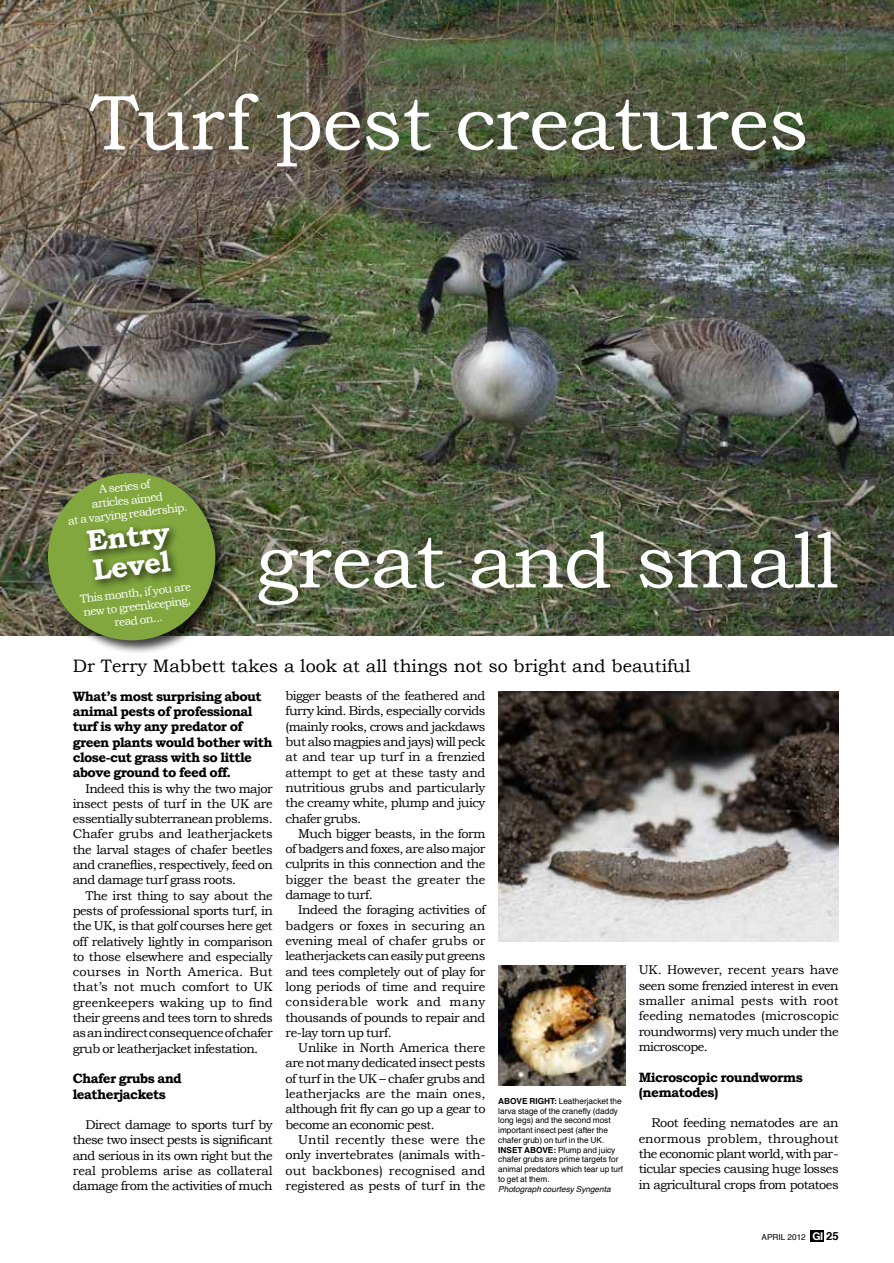
<style>
.page{position:relative;width:894px;height:1263px;background:#fff}
.page>*{position:absolute;margin:0;border:0;box-sizing:border-box;transform-origin:0 0}
.t1{font:78px "Bookman Old Style";letter-spacing:-.01em;color:#fff}
.t2{font:700 29.25px/29.2px "Bookman Old Style";color:#fff}
.t3{font:18px "Bookman Old Style";color:#000}
.t4{font:700 13.5px/15.3px "Bookman Old Style";letter-spacing:-.04em;color:#000}
.t5{font:12.75px/15.3px "Bookman Old Style";letter-spacing:-.04em;color:#000;text-align:justify}
.t6{font:12.75px "Bookman Old Style";letter-spacing:-.005em;color:#000}
.t7{font:12.75px "Bookman Old Style";letter-spacing:-.015em;color:#000}
.t8{font:12.75px "Bookman Old Style";color:#000}
.t9{font:12.75px "Bookman Old Style";letter-spacing:-.01em;color:#000}
.t10{font:12.75px "Bookman Old Style";letter-spacing:.005em;color:#000}
.t11{font:12.75px "Bookman Old Style";letter-spacing:.03em;color:#000}
.t12{font:11.7px/13.6px "Bookman Old Style";color:#fff;text-align:center}
.t13{font:8.25px/9.8px "Helvetica";color:#000}
.s1{font-weight:700}
.s2{font-style:italic}
.s3{font-family:"Helvetica Neue";font-weight:700;font-size:10.8px;color:#fff}
.s4{font-weight:700;font-size:11.25px}
</style>
<div class="page">
<div style="left:810px;top:1230px;width:13px;height:11px;background:#000"></div>
<img style="left:0;top:0;width:893px;height:636px">
<img style="left:498px;top:965px;width:127px;height:120px">
<img style="left:498px;top:691px;width:340px;height:250px">
<div style="left:46px;top:471px;width:183px;height:183px;background:#000;opacity:.75"></div>
<div style="left:48px;top:473px;width:167px;height:167px;background:#81a73e;border-radius:50%"></div>
<div style="left:82px;top:522px;width:100px;height:69px;background:#000;opacity:.75"></div>
<p class="t1" style="left:90px;top:78px;width:720px">Turf pest creatures</p>
<p class="t12" style="left:64px;top:487px;width:122px;rotate:-7deg">A series of<br>articles aimed<br>at a varying readership.</p>
<p class="t2" style="left:85px;top:527px;width:87px;rotate:-7deg">Entry<br>Level</p>
<p class="t12" style="left:79px;top:593px;width:113px;rotate:-7deg">This month, if you are new to greenkeeping, read on...</p>
<p class="t1" style="left:256px;top:516px;width:584px">great and small</p>
<p class="t3" style="left:73px;top:656px;width:619px">Dr Terry Mabbett takes a look at all things not so bright and beautiful</p>
<p class="t4" style="left:73px;top:688px;width:201px">What’s most surprising about animal pests of professional turf is why any predator of green plants would bother with close-cut grass with so little above ground to feed off.</p>
<p class="t5" style="left:85px;top:780px;width:189px">Indeed this is why the two major</p>
<p class="t5" style="left:73px;top:796px;width:201px">insect pests of turf in the UK are</p>
<p class="t5" style="left:73px;top:811px;width:201px">essentially subterranean problems.</p>
<p class="t9" style="left:73px;top:827px;width:201px">Chafer grubs and leatherjackets</p>
<p class="t5" style="left:73px;top:842px;width:201px">the larval stages of chafer beetles</p>
<p class="t5" style="left:73px;top:857px;width:201px">and craneflies, respectively, feed on</p>
<p class="t5" style="left:73px;top:872px;width:165px">and damage turf grass roots.</p>
<p class="t5" style="left:85px;top:888px;width:189px">The irst thing to say about the</p>
<p class="t5" style="left:73px;top:903px;width:201px">pests of professional sports turf, in</p>
<p class="t5" style="left:73px;top:918px;width:201px">the UK, is that golf courses here get</p>
<p class="t5" style="left:73px;top:933px;width:201px">off relatively lightly in comparison</p>
<p class="t5" style="left:73px;top:949px;width:201px">to those elsewhere and especially</p>
<p class="t10" style="left:73px;top:964px;width:201px">courses in North America. But</p>
<p class="t8" style="left:73px;top:980px;width:201px">that’s not much comfort to UK</p>
<p class="t6" style="left:73px;top:995px;width:201px">greenkeepers waking up to find</p>
<p class="t5" style="left:73px;top:1010px;width:201px">their greens and tees torn to shreds</p>
<p class="t5" style="left:73px;top:1025px;width:201px">as an indirect consequence of chafer</p>
<p class="t5" style="left:73px;top:1041px;width:187px">grub or leatherjacket infestation.</p>
<p class="t4" style="left:73px;top:1071px;width:111px">Chafer grubs and leatherjackets</p>
<p class="t5" style="left:73px;top:1117px;width:201px;text-indent:13px">Direct damage to sports turf by these two insect pests is significant and serious in its own right but the real problems arise as collateral damage from the activities of much</p>
<p class="t5" style="left:285px;top:688px;width:201px">bigger beasts of the feathered and</p>
<p class="t5" style="left:285px;top:703px;width:201px">furry kind. Birds, especially corvids</p>
<p class="t5" style="left:285px;top:719px;width:201px">(mainly rooks, crows and jackdaws</p>
<p class="t5" style="left:285px;top:734px;width:201px">but also magpies and jays) will peck</p>
<p class="t7" style="left:285px;top:750px;width:201px">at and tear up turf in a frenzied</p>
<p class="t5" style="left:285px;top:765px;width:201px">attempt to get at these tasty and</p>
<p class="t5" style="left:285px;top:780px;width:201px">nutritious grubs and particularly</p>
<p class="t5" style="left:285px;top:795px;width:201px">the creamy white, plump and juicy</p>
<p class="t5" style="left:285px;top:810px;width:77px">chafer grubs.</p>
<p class="t5" style="left:298px;top:826px;width:189px">Much bigger beasts, in the form</p>
<p class="t5" style="left:285px;top:841px;width:201px">of badgers and foxes, are also major</p>
<p class="t5" style="left:285px;top:856px;width:201px">culprits in this connection and the</p>
<p class="t6" style="left:285px;top:872px;width:201px">bigger the beast the greater the</p>
<p class="t5" style="left:285px;top:887px;width:89px">damage to turf.</p>
<p class="t5" style="left:298px;top:902px;width:189px">Indeed the foraging activities of</p>
<p class="t6" style="left:285px;top:918px;width:201px">badgers or foxes in securing an</p>
<p class="t6" style="left:285px;top:933px;width:201px">evening meal of chafer grubs or</p>
<p class="t5" style="left:285px;top:948px;width:201px">leatherjackets can easily put greens</p>
<p class="t5" style="left:285px;top:963px;width:201px">and tees completely out of play for</p>
<p class="t7" style="left:285px;top:979px;width:201px">long periods of time and require</p>
<p class="t11" style="left:285px;top:994px;width:201px">considerable work and many</p>
<p class="t5" style="left:285px;top:1009px;width:201px">thousands of pounds to repair and</p>
<p class="t5" style="left:285px;top:1025px;width:108px">re-lay torn up turf.</p>
<p class="t7" style="left:298px;top:1040px;width:189px">Unlike in North America there</p>
<p class="t5" style="left:285px;top:1055px;width:201px">are not many dedicated insect pests</p>
<p class="t5" style="left:285px;top:1071px;width:201px">of turf in the UK – chafer grubs and</p>
<p class="t6" style="left:285px;top:1086px;width:201px">leatherjacks are the main ones,</p>
<p class="t5" style="left:285px;top:1101px;width:201px">although frit fly can go up a gear to</p>
<p class="t5" style="left:285px;top:1116px;width:151px">become an economic pest.</p>
<p class="t8" style="left:298px;top:1132px;width:189px">Until recently these were the</p>
<p class="t5" style="left:285px;top:1147px;width:201px">only invertebrates (animals with-</p>
<p class="t8" style="left:285px;top:1163px;width:201px">out backbones) recognised and</p>
<p class="t7" style="left:285px;top:1178px;width:201px">registered as pests of turf in the</p>
<p class="t13" style="left:498px;top:1096px;width:126px"><span class="s1">ABOVE RIGHT:</span> Leatherjacket the larva stage of the cranefly (daddy long legs) and the second most important insect pest (after the chafer grub) on turf in the UK.<br><span class="s1">INSET ABOVE:</span> Plump and juicy chafer grubs are prime targets for animal predators which tear up turf to get at them.<br><span class="s2">Photograph courtesy Syngenta</span></p>
<p class="t5" style="left:638px;top:962px;width:201px">UK. However, recent years have seen some frenzied interest in even smaller animal pests with root feeding nematodes (microscopic roundworms) very much under the microscope.</p>
<p class="t4" style="left:638px;top:1069px;width:166px">Microscopic roundworms (nematodes)</p>
<p class="t5" style="left:638px;top:1115px;width:201px;text-indent:13px">Root feeding nematodes are an enormous problem, throughout the economic plant world, with par&shy;ticular species causing huge losses in agricultural crops from potatoes</p>
<p class="t13" style="left:761px;top:1232px;width:78px">APRIL 2012 <span class="s3">GI</span> <span class="s4">25</span></p>
</div>
